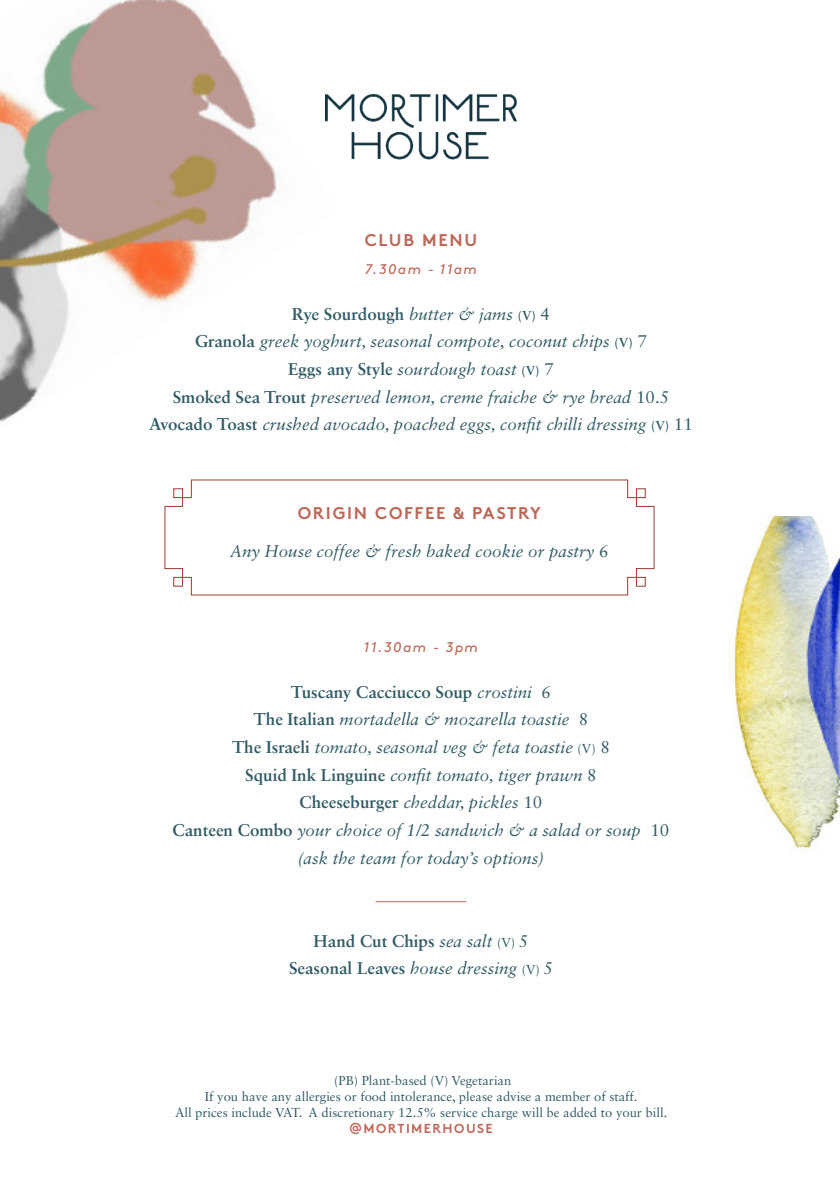
<style>
.page{position:relative;width:840px;height:1191px;background:#fff}
.page>*{position:absolute;margin:0;border:0;box-sizing:border-box;transform-origin:0 0}
.t1{font:italic 17px "Sabon LT Std";color:#305b65}
.t2{font:700 17px "Sabon LT Std";color:#305b65}
.t3{font:700 17px "Brown Std";letter-spacing:.1em;color:#bd695a}
.t4{font:italic 14px "Brown Std";letter-spacing:.1em;color:#bd695a}
.t5{font:13px "Sabon LT Std";color:#305b65}
.t6{font:700 13px "Brown Std";letter-spacing:.11em;color:#bd695a}
.s1{font-weight:400;font-style:italic}
.s2{font-size:13px}
.s3{font-weight:400}
.s4{font-weight:700;font-style:normal}
.s5{font-weight:700;font-style:normal;font-size:13px}
.s6{font-style:normal}
.s7{font-style:normal;font-size:13px}
.s8{font-weight:400;font-size:13px}
</style>
<div class="page">
<img style="left:731px;top:516px;width:108px;height:335px">
<img style="left:0;top:0;width:277px;height:422px">
<img style="left:325px;top:94px;width:191px;height:66px">
<hr style="left:375px;top:901px;width:91px;height:1px;background:#bd695a">
<svg style="left:164px;top:479px;width:490px;height:117px"></svg>
<p class="t3" style="left:364px;top:230px;width:114px">CLUB MENU</p>
<p class="t4" style="left:365px;top:261px;width:113px">7.30am - 11am</p>
<p class="t2" style="left:292px;top:303px;width:259px">Rye Sourdough <span class="s1">butter &amp; jams</span> <span class="s2">(V)</span> <span class="s3">4</span></p>
<p class="t1" style="left:195px;top:332px;width:453px"><span class="s4">Granola</span> greek yoghurt, seasonal compote, coconut chips <span class="s5">(V)</span> <span class="s6">7</span></p>
<p class="t1" style="left:288px;top:359px;width:267px"><span class="s4">Eggs any Style</span> sourdough toast <span class="s5">(V)</span> <span class="s6">7</span></p>
<p class="t1" style="left:173px;top:387px;width:497px"><span class="s4">Smoked Sea Trout</span> preserved lemon, creme fraiche &amp; rye bread <span class="s6">10.5</span></p>
<p class="t1" style="left:149px;top:415px;width:545px"><span class="s4">Avocado Toast</span> crushed avocado, poached eggs, confit chilli dressing <span class="s5">(V)</span> <span class="s6">11</span></p>
<p class="t3" style="left:297px;top:503px;width:244px">ORIGIN COFFEE &amp; PASTRY</p>
<p class="t1" style="left:230px;top:541px;width:380px">Any House coffee &amp; fresh baked cookie or pastry <span class="s6">6</span></p>
<p class="t4" style="left:364px;top:639px;width:115px">11.30am - 3pm</p>
<p class="t2" style="left:291px;top:681px;width:261px">Tuscany Cacciucco Soup <span class="s1">crostini</span> <span class="s3">6</span></p>
<p class="t1" style="left:253px;top:709px;width:336px"><span class="s4">The Italian</span> mortadella &amp; mozarella toastie <span class="s6">8</span></p>
<p class="t1" style="left:232px;top:737px;width:379px"><span class="s4">The Israeli</span> tomato, seasonal veg &amp; feta toastie <span class="s7">(V)</span> <span class="s6">8</span></p>
<p class="t1" style="left:245px;top:765px;width:352px"><span class="s4">Squid Ink Linguine</span> confit tomato, tiger prawn <span class="s6">8</span></p>
<p class="t1" style="left:299px;top:792px;width:244px"><span class="s4">Cheeseburger</span> cheddar, pickles <span class="s6">10</span></p>
<p class="t1" style="left:172px;top:820px;width:498px"><span class="s4">Canteen Combo</span> your choice of 1/2 sandwich &amp; a salad or soup <span class="s6">10</span></p>
<p class="t1" style="left:298px;top:848px;width:247px">(ask the team for today’s options)</p>
<p class="t2" style="left:313px;top:930px;width:216px">Hand Cut Chips <span class="s1">sea salt</span> <span class="s8">(V)</span> <span class="s3">5</span></p>
<p class="t2" style="left:289px;top:958px;width:265px">Seasonal Leaves <span class="s1">house dressing</span> <span class="s8">(V)</span> <span class="s3">5</span></p>
<p class="t5" style="left:334px;top:1072px;width:178px">(PB) Plant-based (V) Vegetarian</p>
<p class="t5" style="left:205px;top:1088px;width:434px">If you have any allergies or food intolerance, please advise a member of staff.</p>
<p class="t5" style="left:175px;top:1104px;width:493px">All prices include VAT. A discretionary 12.5% service charge will be added to your bill.</p>
<p class="t6" style="left:349px;top:1120px;width:145px">@MORTIMERHOUSE</p>
</div>
